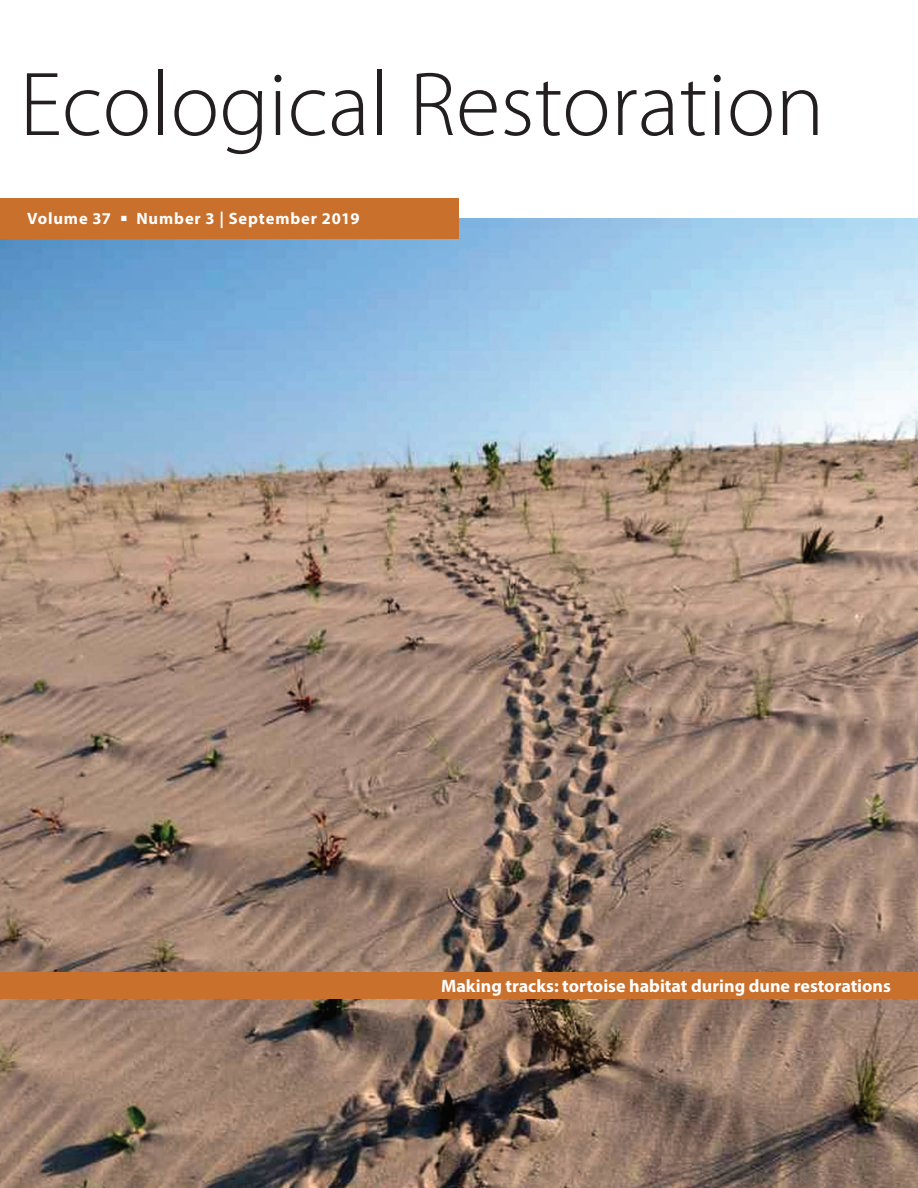
<style>
.page{position:relative;width:918px;height:1188px;background:#fff}
.page>*{position:absolute;margin:0;border:0;box-sizing:border-box;transform-origin:0 0}
.t1{font:300 91.5px "Myriad Pro";color:#231f20}
.t2{font:700 18px "Myriad Pro";color:#fff}
.t3{font:700 16.5px "Myriad Pro";letter-spacing:.055em;color:#fff}
</style>
<div class="page">
<img style="left:0;top:218px;width:918px;height:970px">
<div style="left:0;top:198px;width:459px;height:40px;background:#c9702d"></div>
<div style="left:0;top:972px;width:918px;height:27px;background:#c9702d"></div>
<h1 class="t1" style="left:20px;top:54px;width:807px">Ecological Restoration</h1>
<p class="t3" style="left:27px;top:207px;width:334px">Volume 37 ■ Number 3 | September 2019</p>
<p class="t2" style="left:441px;top:974px;width:451px">Making tracks: tortoise habitat during dune restorations</p>
</div>
